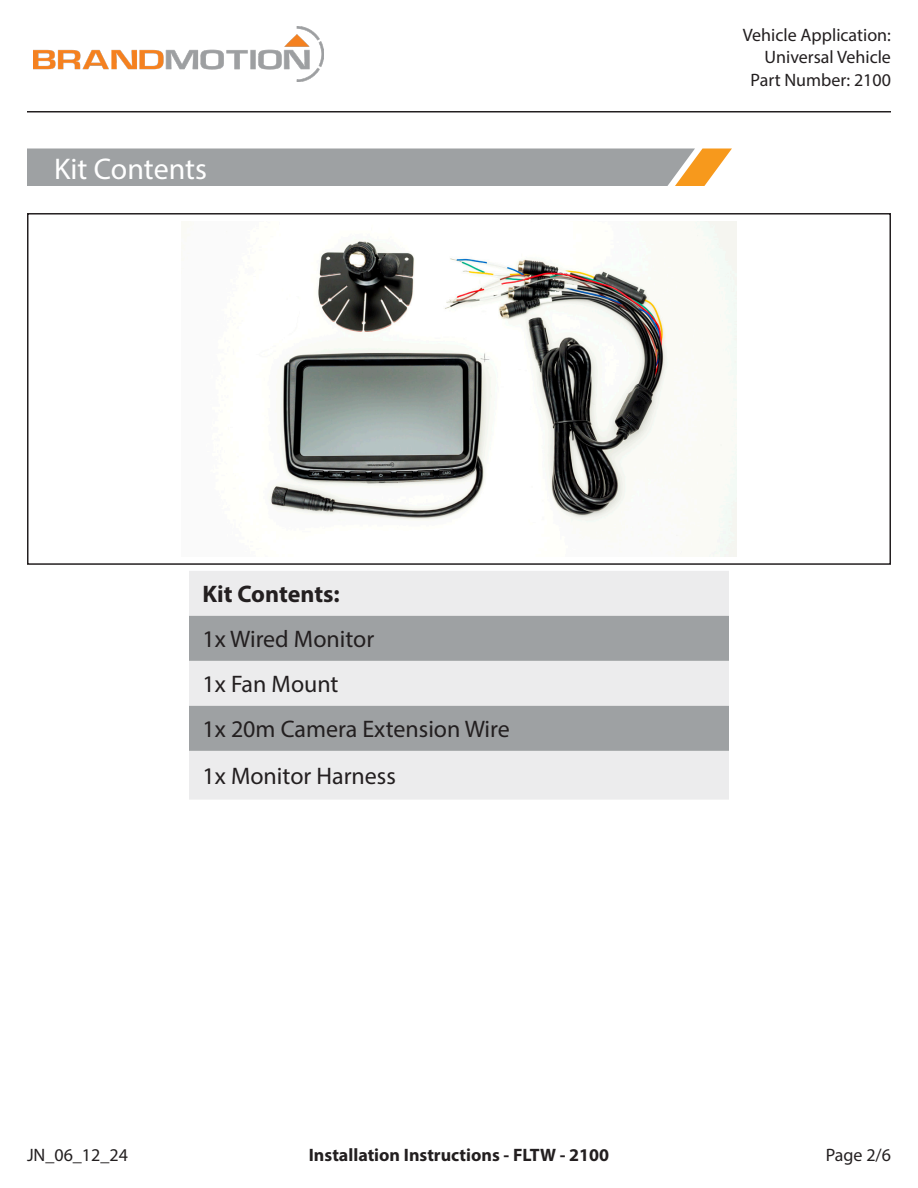
<style>
.page{position:relative;width:918px;height:1188px;background:#fff}
.page>*{position:absolute;margin:0;border:0;box-sizing:border-box;transform-origin:0 0}
.t1{font:30px "Myriad Pro";color:#fff}
.t2{font:24px "Myriad Pro";color:#231f20}
.t3{font:700 24px "Myriad Pro";color:#231f20}
.t4{font:18px/22.5px "Myriad Pro";color:#231f20;text-align:right}
.t5{font:700 18px "Myriad Pro";color:#231f20}
</style>
<div class="page">
<img style="left:33px;top:27px;width:290px;height:54px">
<hr style="left:27px;top:111px;width:864px;height:1px;background:#231f20">
<svg style="left:27px;top:148px;width:705px;height:38px;background:#a5a4a1"></svg>
<div style="left:27px;top:213px;width:864px;height:352px;border:2px solid #231f20"></div>
<div style="left:189px;top:571px;width:540px;height:229px;background:#ececed"></div>
<svg style="left:189px;top:616px;width:540px;height:135px;background:#b8babb"></svg>
<img style="left:269px;top:222px;width:468px;height:334px">
<p class="t1" style="left:54px;top:150px;width:155px">Kit Contents</p>
<p class="t3" style="left:202px;top:579px;width:139px">Kit Contents:</p>
<p class="t2" style="left:202px;top:624px;width:173px">1x Wired Monitor</p>
<p class="t2" style="left:202px;top:669px;width:138px">1x Fan Mount</p>
<p class="t2" style="left:202px;top:714px;width:309px">1x 20m Camera Extension Wire</p>
<p class="t2" style="left:202px;top:761px;width:195px">1x Monitor Harness</p>
<p class="t4" style="left:743px;top:23px;width:150px">Vehicle Application:<br>Universal Vehicle<br>Part Number: 2100</p>
<p class="t4" style="left:27px;top:1143px;width:102px">JN_06_12_24</p>
<p class="t5" style="left:309px;top:1143px;width:302px">Installation Instructions - FLTW - 2100</p>
<p class="t4" style="left:826px;top:1143px;width:67px">Page 2/6</p>
</div>
